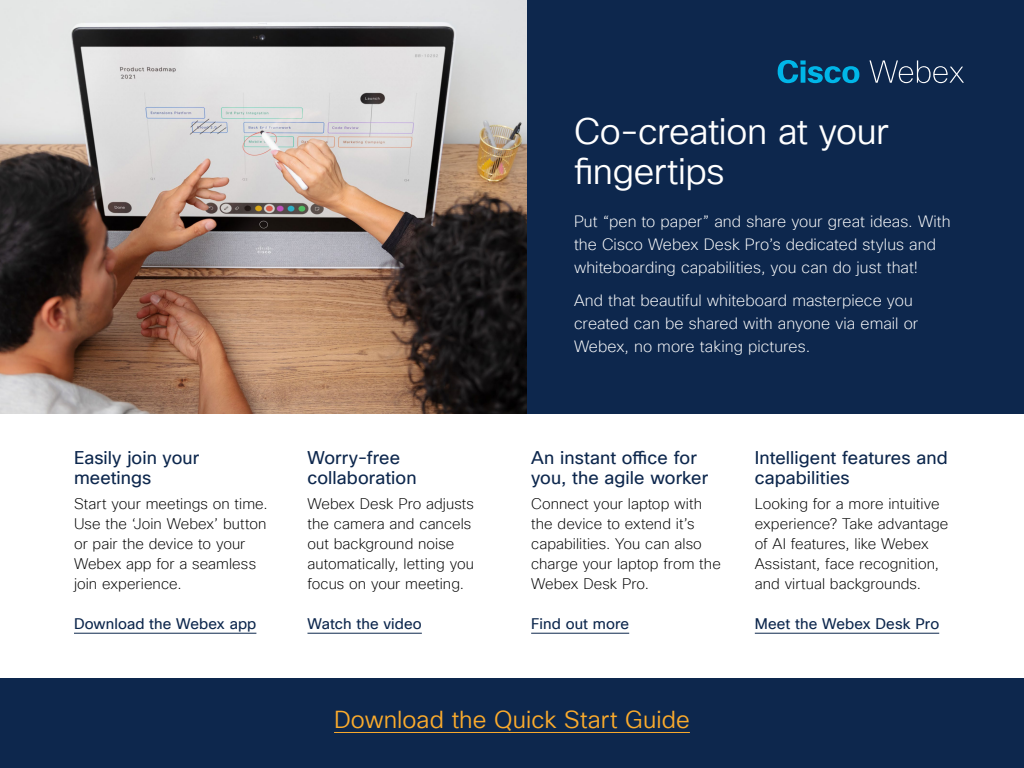
<style>
.page{position:relative;width:1024px;height:768px;background:#fff}
.page>*{position:absolute;margin:0;border:0;box-sizing:border-box;transform-origin:0 0}
.t1{font:36px/40px "Cisco Sans TT Light";letter-spacing:-.01em;color:#fff}
.t2{font:24px "Cisco Sans TT Light";letter-spacing:.005em;color:#fbab2c}
.t3{font:18px/20px "Cisco Sans TT";letter-spacing:.005em;color:#0d274d}
.t4{font:200 16px/23px "Cisco Sans TT";letter-spacing:.005em;color:#fff}
.t5{font:200 15px/20px "Cisco Sans TT";letter-spacing:.005em;color:#000}
.t6{font:15px "Cisco Sans TT";letter-spacing:.005em;color:#0d274d}
</style>
<div class="page">
<div style="left:0;top:0;width:1024px;height:414px;background:#0d274d"></div>
<img style="left:0;top:0;width:527px;height:414px">
<svg style="left:778px;top:60px;width:81px;height:23px"></svg>
<svg style="left:869px;top:60px;width:95px;height:23px"></svg>
<div style="left:0;top:678px;width:1024px;height:90px;background:#0d274d"></div>
<hr style="left:334px;top:732px;width:356px;height:1px;background:#fbab2c">
<hr style="left:307px;top:633px;width:115px;height:1px;background:#0d274d">
<hr style="left:531px;top:633px;width:98px;height:1px;background:#0d274d">
<hr style="left:755px;top:633px;width:184px;height:1px;background:#0d274d">
<hr style="left:74px;top:633px;width:182px;height:1px;background:#0d274d">
<p class="t3" style="left:74px;top:448px;width:127px">Easily join your meetings</p>
<p class="t5" style="left:74px;top:494px;width:195px">Start your meetings on time.<br>Use the ‘Join Webex’ button or pair the device to your<br>Webex app for a seamless join experience.</p>
<p class="t6" style="left:74px;top:614px;width:184px">Download the Webex app</p>
<p class="t3" style="left:307px;top:448px;width:111px">Worry-free collaboration</p>
<p class="t5" style="left:307px;top:494px;width:168px">Webex Desk Pro adjusts the camera and cancels out background noise automatically, letting you focus on your meeting.</p>
<p class="t6" style="left:307px;top:614px;width:116px">Watch the video</p>
<h1 class="t1" style="left:574px;top:113px;width:316px">Co-creation at your fingertips</h1>
<p class="t4" style="left:574px;top:211px;width:378px">Put “pen to paper” and share your great ideas. With the Cisco Webex Desk Pro’s dedicated stylus and whiteboarding capabilities, you can do just that!</p>
<p class="t4" style="left:574px;top:290px;width:346px">And that beautiful whiteboard masterpiece you created can be shared with anyone via email or<br>Webex, no more taking pictures.</p>
<p class="t3" style="left:531px;top:448px;width:178px">An instant office for you, the agile worker</p>
<p class="t5" style="left:531px;top:494px;width:191px">Connect your laptop with the device to extend it’s capabilities. You can also charge your laptop from the<br>Webex Desk Pro.</p>
<p class="t6" style="left:531px;top:614px;width:100px">Find out more</p>
<p class="t3" style="left:755px;top:448px;width:194px">Intelligent features and capabilities</p>
<p class="t5" style="left:755px;top:494px;width:195px">Looking for a more intuitive experience? Take advantage of AI features, like Webex<br>Assistant, face recognition, and virtual backgrounds.</p>
<p class="t6" style="left:755px;top:614px;width:186px">Meet the Webex Desk Pro</p>
<h2 class="t2" style="left:334px;top:704px;width:357px">Download the Quick Start Guide</h2>
</div>
